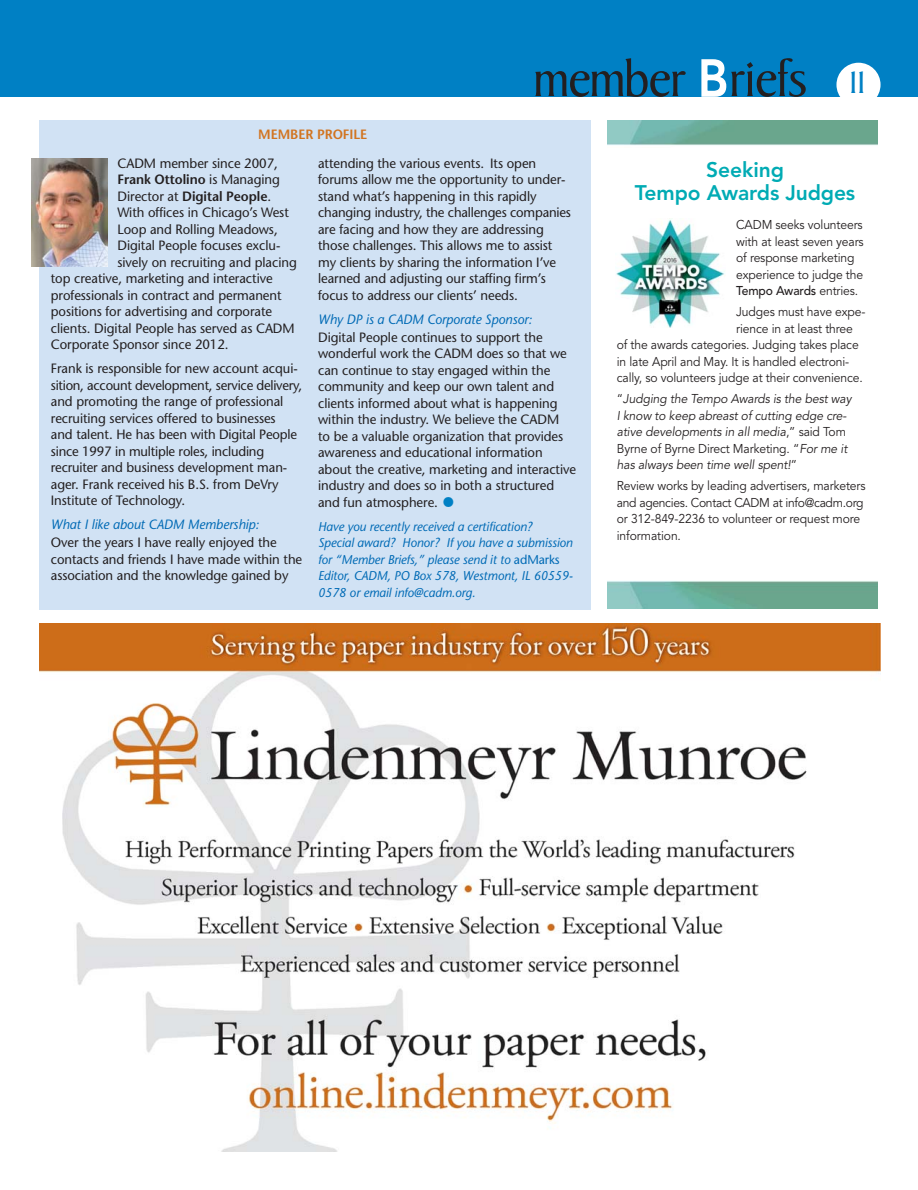
<style>
.page{position:relative;width:918px;height:1190px;background:#fff}
.page>*{position:absolute;margin:0;border:0;box-sizing:border-box;transform-origin:0 0}
.t1{font:54px "Baker Signet";letter-spacing:-.035em;color:#231f20}
.t2{font:800 21px/22.5px "Avenir";letter-spacing:-.005em;color:#00abb4;text-align:center}
.t3{font:13.5px/16.5px "Stone Sans";letter-spacing:-.005em;color:#231f20}
.t4{font:italic 13.5px "Stone Sans";letter-spacing:-.005em;color:#006ab5}
.t5{font:600 13.5px "Stone Sans";letter-spacing:-.005em;color:#231f20}
.t6{font:600 13.5px "Stone Sans";letter-spacing:-.005em;color:#d27420}
.t7{font:12.75px/16.5px "Avenir";letter-spacing:-.01em;color:#231f20;scale:.95 1}
.t8{font:italic 12.75px/16.5px "Stone Sans";letter-spacing:-.005em;color:#006ab5}
.s1{font-family:"SIL Hei Med Jian";color:#fff}
.s2{font-size:33.15px;color:#0080c4}
.s3{font-weight:400}
.s4{font-weight:600;font-size:28.5px;color:#0080c4}
.s5{font-style:normal}
.s6{font-weight:500}
</style>
<div class="page">
<img style="left:40px;top:624px;width:840px;height:527px">
<div style="left:0;top:0;width:917px;height:97px;background:#0080c4"></div>
<div style="left:836px;top:63px;width:44px;height:44px;background:#fff;border-radius:50%"></div>
<div style="left:39px;top:120px;width:551px;height:489px;background:#d1e2f4"></div>
<img style="left:31px;top:159px;width:76px;height:108px">
<img style="left:607px;top:121px;width:270px;height:488px">
<div style="left:606px;top:148px;width:273px;height:430px;background:#fff"></div>
<img style="left:616px;top:218px;width:109px;height:109px">
<p class="t6" style="left:258px;top:129px;width:111px">MEMBER PROFILE</p>
<h1 class="t1" style="left:532px;top:58px;width:334px">member <span class="s1">B</span>riefs <span class="s2">11</span></h1>
<p class="t3" style="left:117px;top:156px;width:162px">CADM member since 2007,</p>
<p class="t5" style="left:117px;top:174px;width:164px">Frank Ottolino <span class="s3">is Managing</span></p>
<p class="t5" style="left:117px;top:191px;width:155px"><span class="s3">Director at</span> Digital People<span class="s3">.</span></p>
<p class="t3" style="left:117px;top:206px;width:173px">With offices in Chicago’s West</p>
<p class="t3" style="left:117px;top:222px;width:162px">Loop and Rolling Meadows,</p>
<p class="t3" style="left:117px;top:239px;width:164px">Digital People focuses exclu-</p>
<p class="t3" style="left:117px;top:255px;width:181px">sively on recruiting and placing</p>
<p class="t3" style="left:51px;top:272px;width:223px">top creative, marketing and interactive</p>
<p class="t3" style="left:51px;top:288px;width:232px">professionals in contract and permanent</p>
<p class="t3" style="left:51px;top:305px;width:223px">positions for advertising and corporate</p>
<p class="t3" style="left:51px;top:321px;width:245px">clients. Digital People has served as CADM</p>
<p class="t3" style="left:51px;top:338px;width:179px">Corporate Sponsor since 2012.</p>
<p class="t3" style="left:51px;top:362px;width:253px">Frank is responsible for new account acqui&shy;sition, account development, service delivery, and promoting the range of professional recruiting services offered to businesses<br>and talent. He has been with Digital People since 1997 in multiple roles, including recruiter and business development man&shy;ager. Frank received his B.S. from DeVry Institute of Technology.</p>
<p class="t4" style="left:51px;top:519px;width:209px">What I like about CADM Membership:</p>
<p class="t3" style="left:51px;top:536px;width:253px">Over the years I have really enjoyed the contacts and friends I have made within the association and the knowledge gained by</p>
<p class="t3" style="left:318px;top:156px;width:254px">attending the various events. Its open forums allow me the opportunity to under&shy;stand what’s happening in this rapidly changing industry, the challenges companies are facing and how they are addressing those challenges. This allows me to assist my clients by sharing the information I’ve learned and adjusting our staffing firm’s focus to address our clients’ needs.</p>
<p class="t4" style="left:318px;top:314px;width:215px">Why DP is a CADM Corporate Sponsor:</p>
<p class="t3" style="left:318px;top:330px;width:259px">Digital People continues to support the wonderful work the CADM does so that we can continue to stay engaged within the community and keep our own talent and clients informed about what is happening within the industry. We believe the CADM<br>to be a valuable organization that provides awareness and educational information about the creative, marketing and interactive industry and does so in both a structured and fun atmosphere. <span class="s4">•</span></p>
<p class="t8" style="left:318px;top:519px;width:256px">Have you recently received a certification?<br>Special award? Honor? If you have a submission for “Member Briefs,” please send it to <span class="s5">adMarks </span>Editor, CADM, PO Box 578, Westmont, IL 60559- 0578 or email info@cadm.org.</p>
<h2 class="t2" style="left:634px;top:160px;width:222px">Seeking<br>Tempo Awards Judges</h2>
<p class="t7" style="left:735px;top:218px;width:136px">CADM seeks volunteers with at least seven years of response marketing experience to judge the<br><span class="s6">Tempo Awards</span> entries.</p>
<p class="t7" style="left:735px;top:305px;width:137px">Judges must have expe-</p>
<p class="t7" style="left:735px;top:321px;width:124px">rience in at least three</p>
<p class="t7" style="left:616px;top:338px;width:256px">of the awards categories. Judging takes place</p>
<p class="t7" style="left:616px;top:354px;width:246px">in late April and May. It is handled electroni-</p>
<p class="t7" style="left:616px;top:371px;width:260px">cally, so volunteers judge at their convenience.</p>
<p class="t7" style="left:616px;top:392px;width:250px">“Judging the Tempo Awards is the best way I know to keep abreast of cutting edge cre&shy;ative developments in all media,” said Tom Byrne of Byrne Direct Marketing. “For me it has always been time well spent!”</p>
<p class="t7" style="left:616px;top:479px;width:263px">Review works by leading advertisers, marketers and agencies. Contact CADM at info@cadm.org or 312-849-2236 to volunteer or request more information.</p>
</div>
